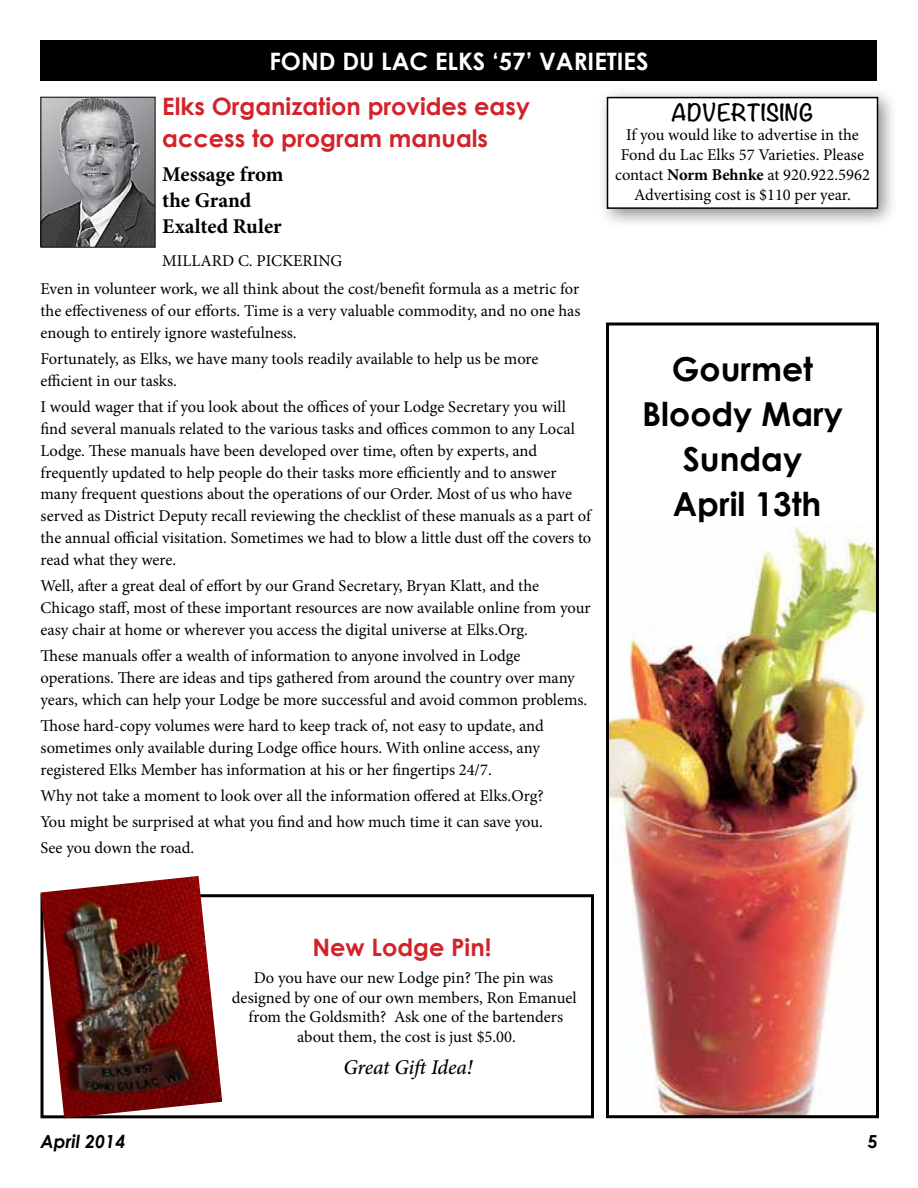
<style>
.page{position:relative;width:918px;height:1188px;background:#fff}
.page>*{position:absolute;margin:0;border:0;box-sizing:border-box;transform-origin:0 0}
.t1{font:700 33px/45px "Century Gothic";color:#000;text-align:center}
.t2{font:700 24px/32.7px "Century Gothic";color:#d2232a}
.t3{font:700 24px "Century Gothic";color:#fff}
.t4{font:700 21px/26.4px "Minion Pro";color:#000}
.t5{font:italic 500 21px "Minion Pro";letter-spacing:-.015em;color:#000}
.t6{font:700 21px "Noteworthy";color:#000}
.t7{font:italic 700 18px "Century Gothic";color:#000}
.t8{font:700 18px "Century Gothic";color:#000}
.t9{font:16.5px/21.9px "Minion Pro";letter-spacing:-.005em;color:#000}
.s1{font-weight:700}
</style>
<div class="page">
<div style="left:40px;top:40px;width:838px;height:41px;background:#000"></div>
<img style="left:42px;top:99px;width:112px;height:147px">
<div style="left:40px;top:97px;width:116px;height:151px;border:1px solid #000"></div>
<img style="left:610px;top:525px;width:265px;height:589px">
<div style="left:606px;top:322px;width:273px;height:796px;border:3px solid #000"></div>
<div style="left:40px;top:894px;width:554px;height:224px;border:3px solid #000"></div>
<img style="left:40px;top:876px;width:182px;height:242px">
<div style="left:596px;top:86px;width:302px;height:143px;background:#000;opacity:.45"></div>
<div style="left:608px;top:98px;width:270px;height:110px;background:#fff"></div>
<div style="left:607px;top:97px;width:271px;height:112px;border:2px solid #000"></div>
<h2 class="t3" style="left:269px;top:46px;width:381px">FOND DU LAC ELKS ‘57’ VARIETIES</h2>
<h2 class="t2" style="left:162px;top:89px;width:369px">Elks Organization provides easy access to program manuals</h2>
<p class="t4" style="left:162px;top:160px;width:123px">Message from the Grand<br>Exalted Ruler</p>
<p class="t9" style="left:40px;top:246px;width:540px;line-height:28.7px;text-indent:122px">MILLARD C. PICKERING<br>Even in volunteer work, we all think about the cost/benefit formula as a metric for</p>
<p class="t9" style="left:40px;top:300px;width:541px">the effectiveness of our efforts. Time is a very valuable commodity, and no one has enough to entirely ignore wastefulness.</p>
<p class="t9" style="left:40px;top:348px;width:499px">Fortunately, as Elks, we have many tools readily available to help us be more efficient in our tasks.</p>
<p class="t9" style="left:40px;top:396px;width:552px">I would wager that if you look about the offices of your Lodge Secretary you will find several manuals related to the various tasks and offices common to any Local Lodge. These manuals have been developed over time, often by experts, and frequently updated to help people do their tasks more efficiently and to answer many frequent questions about the operations of our Order. Most of us who have served as District Deputy recall reviewing the checklist of these manuals as a part of the annual official visitation. Sometimes we had to blow a little dust off the covers to read what they were.</p>
<p class="t9" style="left:40px;top:575px;width:552px">Well, after a great deal of effort by our Grand Secretary, Bryan Klatt, and the<br>Chicago staff, most of these important resources are now available online from your easy chair at home or wherever you access the digital universe at Elks.Org.</p>
<p class="t9" style="left:40px;top:645px;width:548px">These manuals offer a wealth of information to anyone involved in Lodge operations. There are ideas and tips gathered from around the country over many years, which can help your Lodge be more successful and avoid common problems.</p>
<p class="t9" style="left:40px;top:715px;width:505px">Those hard-copy volumes were hard to keep track of, not easy to update, and sometimes only available during Lodge office hours. With online access, any registered Elks Member has information at his or her fingertips 24/7.</p>
<p class="t9" style="left:40px;top:783px;width:505px;line-height:26.1px;text-align:justify">Why not take a moment to look over all the information offered at Elks.Org?<br>You might be surprised at what you find and how much time it can save you.<br>See you down the road.</p>
<p class="t6" style="left:671px;top:93px;width:144px">ADVERTISING</p>
<p class="t9" style="left:615px;top:125px;width:256px;line-height:19.8px;text-align:center">If you would like to advertise in the Fond du Lac Elks 57 Varieties. Please contact <span class="s1">Norm Behnke</span> at 920.922.5962<br>Advertising cost is $110 per year.</p>
<h1 class="t1" style="left:642px;top:346px;width:202px">Gourmet<br>Bloody Mary<br>Sunday<br>April 13th</h1>
<h2 class="t2" style="left:312px;top:931px;width:181px">New Lodge Pin!</h2>
<p class="t9" style="left:232px;top:968px;width:346px;line-height:19.8px;text-align:center">Do you have our new Lodge pin? The pin was designed by one of our own members, Ron Emanuel from the Goldsmith? Ask one of the bartenders about them, the cost is just $5.00.</p>
<p class="t5" style="left:343px;top:1053px;width:131px">Great Gift Idea!</p>
<p class="t7" style="left:40px;top:1129px;width:86px">April 2014</p>
<p class="t8" style="left:867px;top:1130px;width:12px">5</p>
</div>
